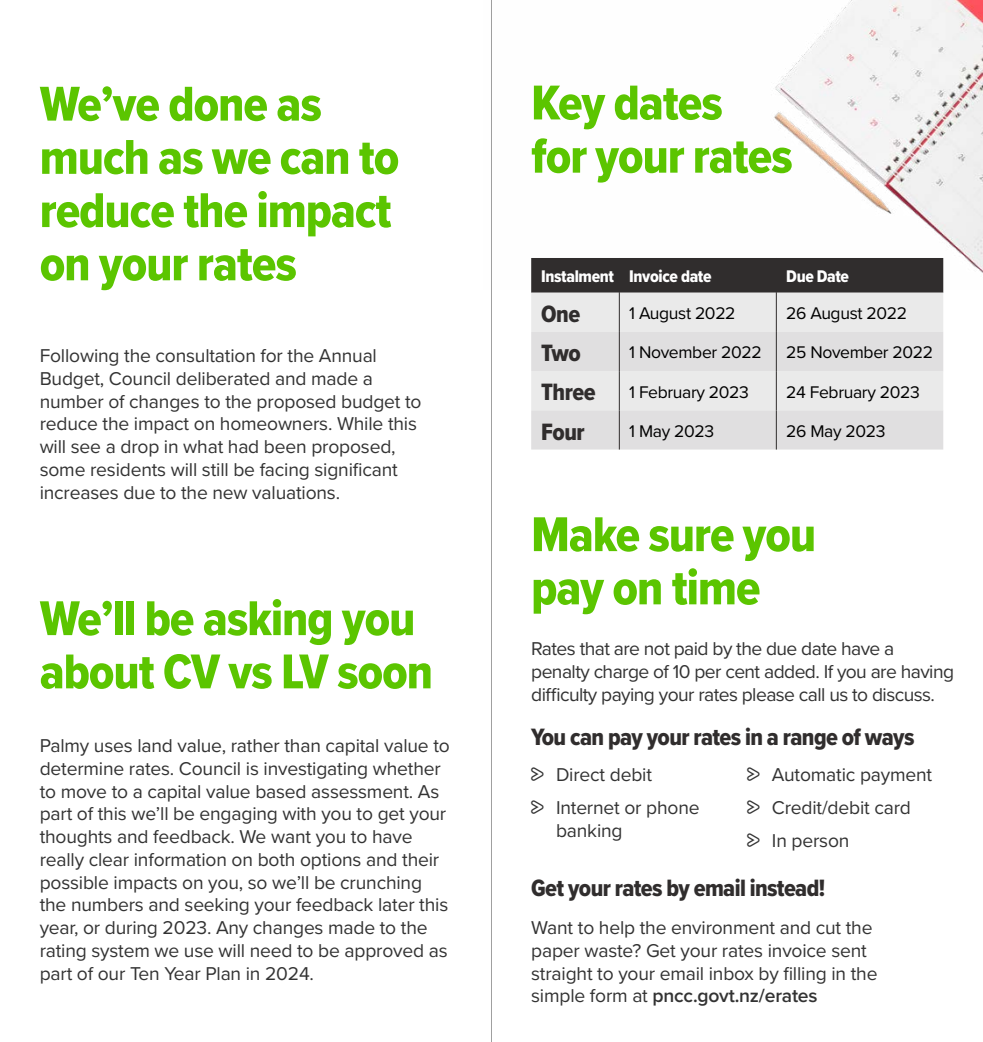
<style>
.page{position:relative;width:983px;height:1042px;background:#fff}
.page>*{position:absolute;margin:0;border:0;box-sizing:border-box;transform-origin:0 0}
.t1{font:50.75px/53.2px "Proxima Nova Cond Extrabld";letter-spacing:-.02em;color:#5bc500}
.t2{font:24.5px "Proxima Nova Cond Extrabld";letter-spacing:-.025em;color:#302d2d}
.t3{font:19.25px/22.8px "Proxima Nova";letter-spacing:-.01em;color:#333}
.t4{font:19.25px/22.8px "Proxima Nova";letter-spacing:-.03em;color:#333}
.t5{font:17.5px "Proxima Nova";letter-spacing:-.02em;color:#000}
.t6{font:17.5px "Proxima Nova Cond Extrabld";letter-spacing:-.02em;color:#fff}
.s1{font-weight:600}
</style>
<div class="page">
<hr style="left:491px;top:0;width:1px;height:1042px;background:#a0a0a0">
<img style="left:774px;top:0;width:208px;height:290px">
<div style="left:531px;top:258px;width:412px;height:35px;background:#302d2d"></div>
<div style="left:531px;top:293px;width:412px;height:39px;background:#eaeaea"></div>
<svg style="left:531px;top:332px;width:412px;height:117px;background:#e2e2e2"></svg>
<hr style="left:619px;top:293px;width:1px;height:39px;background:#302d2d">
<hr style="left:775px;top:293px;width:1px;height:39px;background:#302d2d">
<hr style="left:619px;top:332px;width:1px;height:39px;background:#302d2d">
<hr style="left:775px;top:332px;width:1px;height:39px;background:#302d2d">
<hr style="left:619px;top:371px;width:1px;height:39px;background:#302d2d">
<hr style="left:775px;top:371px;width:1px;height:39px;background:#302d2d">
<hr style="left:619px;top:410px;width:1px;height:39px;background:#302d2d">
<hr style="left:775px;top:410px;width:1px;height:39px;background:#302d2d">
<hr style="left:619px;top:258px;width:1px;height:35px;background:#302d2d">
<hr style="left:775px;top:258px;width:1px;height:35px;background:#302d2d">
<h1 class="t1" style="left:40px;top:76px;width:361px">We’ve done as much as we can to reduce the impact on your rates</h1>
<p class="t3" style="left:40px;top:343px;width:383px">Following the consultation for the Annual Budget, Council deliberated and made a number of changes to the proposed budget to reduce the impact on homeowners. While this will see a drop in what had been proposed, some residents will still be facing significant increases due to the new valuations.</p>
<h1 class="t1" style="left:40px;top:591px;width:394px">We’ll be asking you about CV vs LV soon</h1>
<p class="t3" style="left:40px;top:733px;width:411px">Palmy uses land value, rather than capital value to determine rates. Council is investigating whether to move to a capital value based assessment. As part of this we’ll be engaging with you to get your thoughts and feedback. We want you to have really clear information on both options and their possible impacts on you, so we’ll be crunching the numbers and seeking your feedback later this year, or during 2023. Any changes made to the rating system we use will need to be approved as part of our Ten Year Plan in 2024.</p>
<h1 class="t1" style="left:531px;top:75px;width:263px">Key dates<br>for your rates</h1>
<p class="t6" style="left:541px;top:263px;width:172px">Instalment Invoice date</p>
<p class="t6" style="left:786px;top:263px;width:64px">Due Date</p>
<p class="t2" style="left:541px;top:296px;width:41px">One</p>
<p class="t5" style="left:629px;top:300px;width:108px">1 August 2022</p>
<p class="t5" style="left:786px;top:300px;width:122px">26 August 2022</p>
<p class="t2" style="left:541px;top:335px;width:41px">Two</p>
<p class="t5" style="left:629px;top:339px;width:134px">1 November 2022</p>
<p class="t5" style="left:786px;top:339px;width:148px">25 November 2022</p>
<p class="t2" style="left:541px;top:374px;width:56px">Three</p>
<p class="t5" style="left:629px;top:379px;width:121px">1 February 2023</p>
<p class="t5" style="left:786px;top:379px;width:135px">24 February 2023</p>
<p class="t2" style="left:541px;top:413px;width:45px">Four</p>
<p class="t5" style="left:629px;top:418px;width:86px">1 May 2023</p>
<p class="t5" style="left:786px;top:418px;width:101px">26 May 2023</p>
<h1 class="t1" style="left:531px;top:507px;width:286px">Make sure you pay on time</h1>
<p class="t4" style="left:531px;top:636px;width:424px">Rates that are not paid by the due date have a penalty charge of 10 per cent added. If you are having difficulty paying your rates please call us to discuss.</p>
<p class="t2" style="left:531px;top:719px;width:384px">You can pay your rates in a range of ways</p>
<p class="t3" style="left:531px;top:763px;width:122px">• Direct debit</p>
<p class="t3" style="left:556px;top:795px;width:145px;text-indent:-25px">• Internet or phone banking</p>
<p class="t3" style="left:747px;top:763px;width:186px">• Automatic payment</p>
<p class="t3" style="left:747px;top:795px;width:165px">• Credit/debit card</p>
<p class="t3" style="left:747px;top:828px;width:104px">• In person</p>
<p class="t2" style="left:531px;top:870px;width:295px">Get your rates by email instead!</p>
<p class="t3" style="left:531px;top:915px;width:348px">Want to help the environment and cut the paper waste? Get your rates invoice sent straight to your email inbox by filling in the simple form at <span class="s1">pncc.govt.nz/erates</span></p>
</div>
